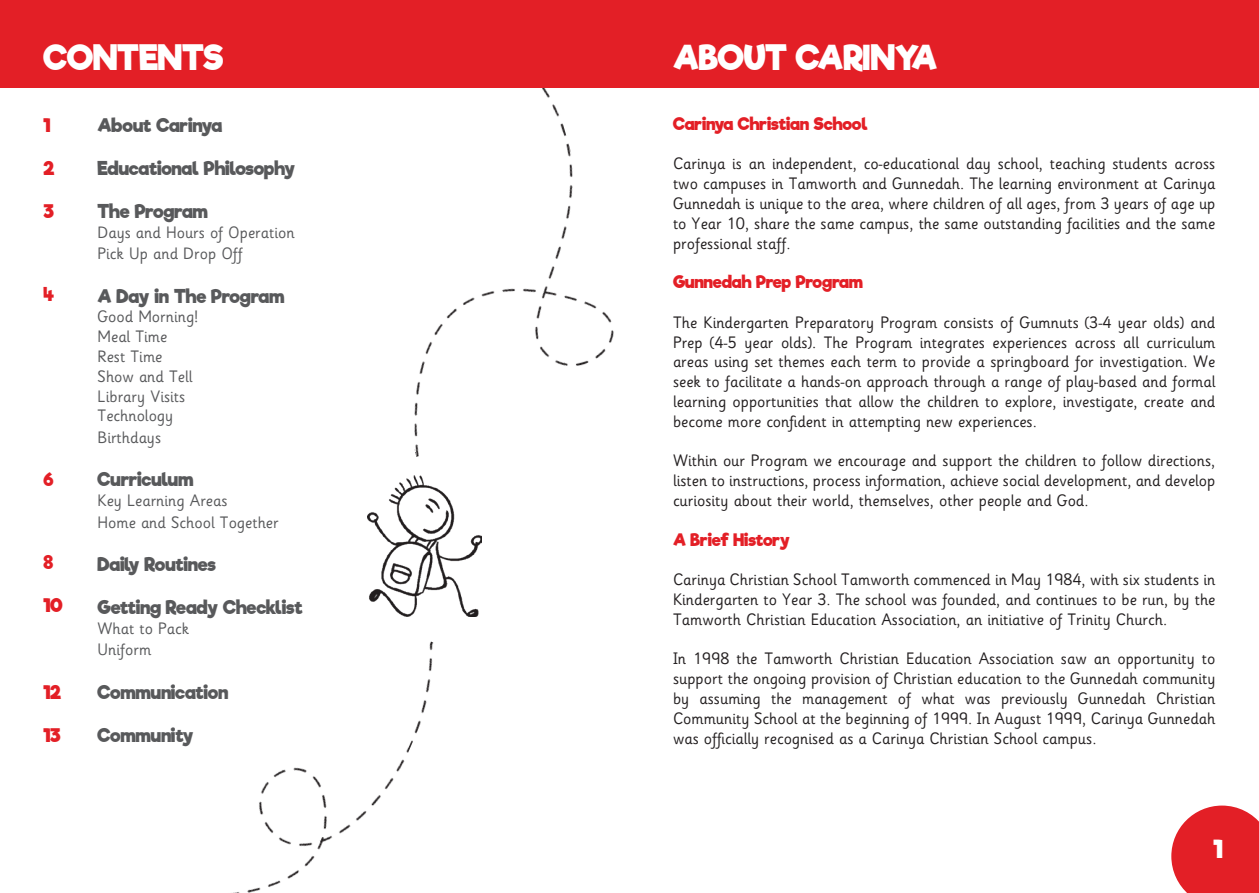
<style>
.page{position:relative;width:1259px;height:893px;background:#fff}
.page>*{position:absolute;margin:0;border:0;box-sizing:border-box;transform-origin:0 0}
.t1{font:700 33px "Riffic Free";color:#fff}
.t2{font:700 24px "Riffic Free";color:#fff}
.t3{font:700 18px "Riffic Free";letter-spacing:-.005em;color:#58595b}
.t4{font:700 18px "Riffic Free";color:#e31f26}
.t5{font:16.5px/19.8px "Sassoon Primary Infant";color:#231f20;text-align:justify}
.t6{font:16.5px "Sassoon Primary Infant";color:#58595b}
.t7{font:700 16.5px "Riffic Free";letter-spacing:-.005em;color:#e31f26}
</style>
<div class="page">
<img style="left:323px;top:87px;width:317px;height:370px">
<div style="left:0;top:0;width:646px;height:87px;background:#e31f26"></div>
<img style="left:367px;top:475px;width:115px;height:142px">
<img style="left:233px;top:576px;width:219px;height:317px">
<div style="left:612px;top:0;width:647px;height:87px;background:#e31f26"></div>
<svg style="left:1171px;top:805px;width:88px;height:88px;background:#e63b41"></svg>
<p class="t1" style="left:44px;top:38px;width:181px">CONTENTS</p>
<p class="t4" style="left:44px;top:114px;width:8px">1</p>
<p class="t4" style="left:44px;top:158px;width:12px">2</p>
<p class="t4" style="left:44px;top:201px;width:12px">3</p>
<p class="t4" style="left:44px;top:284px;width:12px">4</p>
<p class="t4" style="left:44px;top:469px;width:12px">6</p>
<p class="t4" style="left:44px;top:552px;width:11px">8</p>
<p class="t4" style="left:44px;top:595px;width:21px">10</p>
<p class="t4" style="left:44px;top:681px;width:19px">12</p>
<p class="t4" style="left:44px;top:725px;width:19px">13</p>
<p class="t3" style="left:98px;top:114px;width:126px">About Carinya</p>
<p class="t3" style="left:98px;top:157px;width:199px">Educational Philosophy</p>
<p class="t3" style="left:98px;top:201px;width:112px">The Program</p>
<p class="t6" style="left:98px;top:223px;width:199px">Days and Hours of Operation</p>
<p class="t6" style="left:98px;top:244px;width:147px">Pick Up and Drop Off</p>
<p class="t3" style="left:98px;top:285px;width:188px">A Day in The Program</p>
<p class="t6" style="left:98px;top:307px;width:103px">Good Morning!</p>
<p class="t6" style="left:98px;top:327px;width:71px">Meal Time</p>
<p class="t6" style="left:98px;top:347px;width:66px">Rest Time</p>
<p class="t6" style="left:98px;top:367px;width:97px">Show and Tell</p>
<p class="t6" style="left:98px;top:386px;width:89px">Library Visits</p>
<p class="t6" style="left:98px;top:406px;width:77px">Technology</p>
<p class="t6" style="left:98px;top:428px;width:65px">Birthdays</p>
<p class="t3" style="left:98px;top:469px;width:97px">Curriculum</p>
<p class="t6" style="left:98px;top:491px;width:132px">Key Learning Areas</p>
<p class="t6" style="left:98px;top:512px;width:183px">Home and School Together</p>
<p class="t3" style="left:98px;top:553px;width:120px">Daily Routines</p>
<p class="t3" style="left:98px;top:597px;width:207px">Getting Ready Checklist</p>
<p class="t6" style="left:98px;top:619px;width:93px">What to Pack</p>
<p class="t6" style="left:98px;top:640px;width:55px">Uniform</p>
<p class="t3" style="left:98px;top:681px;width:132px">Communication</p>
<p class="t3" style="left:98px;top:724px;width:98px">Community</p>
<p class="t1" style="left:673px;top:38px;width:266px">ABOUT CARINYA</p>
<p class="t7" style="left:673px;top:114px;width:196px">Carinya Christian School</p>
<p class="t5" style="left:673px;top:154px;width:544px">Carinya is an independent, co-educational day school, teaching students across two campuses in Tamworth and Gunnedah. The learning environment at Carinya Gunnedah is unique to the area, where children of all ages, from 3 years of age up to Year 10, share the same campus, the same outstanding facilities and the same professional staff.</p>
<p class="t7" style="left:673px;top:272px;width:191px">Gunnedah Prep Program</p>
<p class="t5" style="left:673px;top:313px;width:544px">The Kindergarten Preparatory Program consists of Gumnuts (3-4 year olds) and Prep (4-5 year olds). The Program integrates experiences across all curriculum areas using set themes each term to provide a springboard for investigation. We seek to facilitate a hands-on approach through a range of play-based and formal learning opportunities that allow the children to explore, investigate, create and become more confident in attempting new experiences.</p>
<p class="t5" style="left:673px;top:451px;width:544px">Within our Program we encourage and support the children to follow directions, listen to instructions, process information, achieve social development, and develop curiosity about their world, themselves, other people and God.</p>
<p class="t7" style="left:673px;top:530px;width:118px">A Brief History</p>
<p class="t5" style="left:673px;top:570px;width:544px">Carinya Christian School Tamworth commenced in May 1984, with six students in Kindergarten to Year 3. The school was founded, and continues to be run, by the Tamworth Christian Education Association, an initiative of Trinity Church.</p>
<p class="t5" style="left:673px;top:649px;width:544px">In 1998 the Tamworth Christian Education Association saw an opportunity to support the ongoing provision of Christian education to the Gunnedah community by assuming the management of what was previously Gunnedah Christian Community School at the beginning of 1999. In August 1999, Carinya Gunnedah was officially recognised as a Carinya Christian School campus.</p>
<p class="t2" style="left:1213px;top:835px;width:11px">1</p>
</div>
